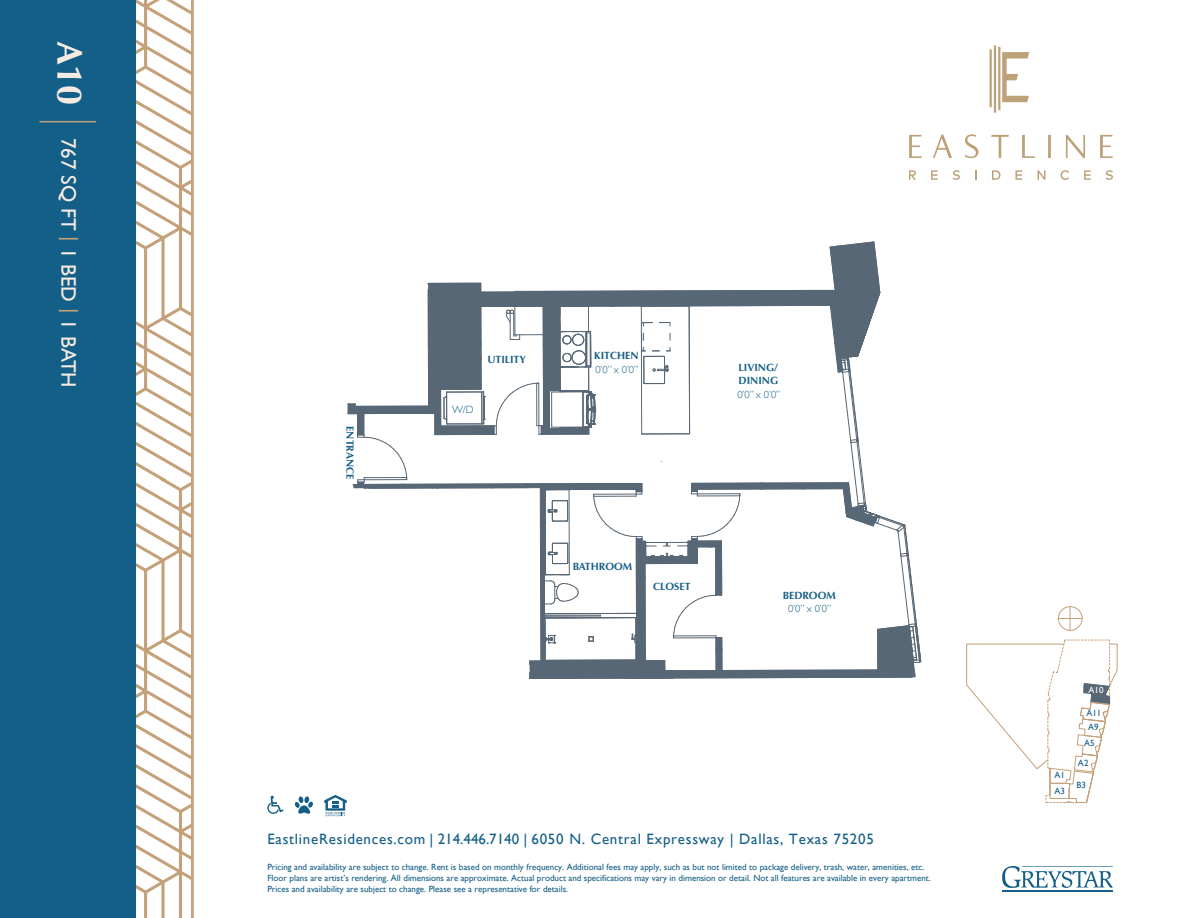
<style>
.page{position:relative;width:1188px;height:918px;background:#fff}
.page>*{position:absolute;margin:0;border:0;box-sizing:border-box;transform-origin:0 0}
.t1{font:21px "Gill Sans";color:#f6ebe3}
.t2{font:15px "Gill Sans";letter-spacing:.05em;color:#145f87}
.t3{font:700 10.5px/13.5px "Optima";color:#145f87}
.t4{font:300 10.5px "Gill Sans";color:#145f87}
.t5{font:9px/10.8px "Gill Sans";color:#145f87}
.t6{font:9px "Gill Sans";color:#fff}
.s1{font-family:"Optima";font-weight:700;font-size:36px}
.s2{color:#c4a079}
</style>
<div class="page">
<svg style="left:909px;top:135px;width:13px;height:23px"></svg>
<svg style="left:933px;top:134px;width:19px;height:24px"></svg>
<svg style="left:965px;top:134px;width:13px;height:24px"></svg>
<svg style="left:991px;top:135px;width:18px;height:23px"></svg>
<svg style="left:1022px;top:135px;width:13px;height:23px"></svg>
<hr style="left:1048px;top:135px;width:3px;height:23px;background:#bda179">
<svg style="left:1066px;top:135px;width:19px;height:23px"></svg>
<svg style="left:1100px;top:135px;width:13px;height:23px"></svg>
<svg style="left:909px;top:170px;width:7px;height:10px"></svg>
<svg style="left:931px;top:170px;width:7px;height:10px"></svg>
<svg style="left:953px;top:170px;width:7px;height:10px"></svg>
<svg style="left:992px;top:170px;width:8px;height:10px"></svg>
<svg style="left:1016px;top:170px;width:6px;height:10px"></svg>
<svg style="left:1038px;top:170px;width:7px;height:10px"></svg>
<svg style="left:1060px;top:170px;width:9px;height:10px"></svg>
<svg style="left:1084px;top:170px;width:7px;height:10px"></svg>
<svg style="left:1106px;top:170px;width:7px;height:10px"></svg>
<svg style="left:990px;top:45px;width:39px;height:68px"></svg>
<svg style="left:136px;top:0;width:55px;height:918px"></svg>
<hr style="left:191px;top:0;width:2px;height:918px;background:#c4a079">
<div style="left:0;top:0;width:136px;height:918px;background:#145f87"></div>
<svg style="left:324px;top:795px;width:23px;height:21px"></svg>
<svg style="left:267px;top:796px;width:17px;height:18px"></svg>
<svg style="left:294px;top:796px;width:19px;height:18px"></svg>
<hr style="left:1003px;top:890px;width:110px;height:1px;background:#145f87">
<svg style="left:1002px;top:866px;width:111px;height:22px"></svg>
<svg style="left:348px;top:242px;width:574px;height:437px"></svg>
<div style="left:440px;top:426px;width:54px;height:9px;background:#586775"></div>
<svg style="left:1058px;top:607px;width:24px;height:23px"></svg>
<div style="left:1058px;top:607px;width:24px;height:23px;border:1px solid #c4a079;border-radius:50%"></div>
<svg style="left:966px;top:640px;width:151px;height:163px"></svg>
<hr style="left:40px;top:121px;width:56px;height:1px;background:#c4a079">
<h1 class="t1" style="left:81px;top:41px;width:348px;rotate:90deg"><span class="s1">A10</span> 767 SQ FT <span class="s2">|</span> 1 BED <span class="s2">|</span> 1 BATH</h1>
<p class="t3" style="left:357px;top:426px;width:55px;rotate:90deg">ENTRANCE</p>
<p class="t3" style="left:487px;top:353px;width:40px">UTILITY</p>
<p class="t4" style="left:452px;top:401px;width:23px">W/D</p>
<p class="t3" style="left:594px;top:349px;width:46px">KITCHEN</p>
<p class="t4" style="left:595px;top:361px;width:45px">0’0” x 0’0”</p>
<p class="t3" style="left:739px;top:360px;width:41px">LIVING/<br>DINING</p>
<p class="t4" style="left:737px;top:386px;width:45px">0’0” x 0’0”</p>
<p class="t3" style="left:573px;top:560px;width:61px">BATHROOM</p>
<p class="t3" style="left:653px;top:580px;width:39px">CLOSET</p>
<p class="t3" style="left:783px;top:589px;width:55px">BEDROOM</p>
<p class="t4" style="left:788px;top:601px;width:45px">0’0” x 0’0”</p>
<h2 class="t2" style="left:267px;top:830px;width:608px">EastlineResidences.com | 214.446.7140 | 6050 N. Central Expressway | Dallas, Texas 75205</h2>
<p class="t5" style="left:267px;top:862px;width:665px">Pricing and availability are subject to change. Rent is based on monthly frequency. Additional fees may apply, such as but not limited to package delivery, trash, water, amenities, etc.<br>Floor plans are artist’s rendering. All dimensions are approximate. Actual product and specifications may vary in dimension or detail. Not all features are available in every apartment.<br>Prices and availability are subject to change. Please see a representative for details.</p>
<p class="t5" style="left:1055px;top:770px;width:12px">A1</p>
<p class="t5" style="left:1054px;top:785px;width:12px">A3</p>
<p class="t6" style="left:1089px;top:685px;width:17px">A10</p>
<p class="t5" style="left:1086px;top:708px;width:17px">A11</p>
<p class="t5" style="left:1088px;top:722px;width:12px">A9</p>
<p class="t5" style="left:1084px;top:737px;width:12px">A5</p>
<p class="t5" style="left:1078px;top:758px;width:12px">A2</p>
<p class="t5" style="left:1076px;top:780px;width:11px">B3</p>
</div>
